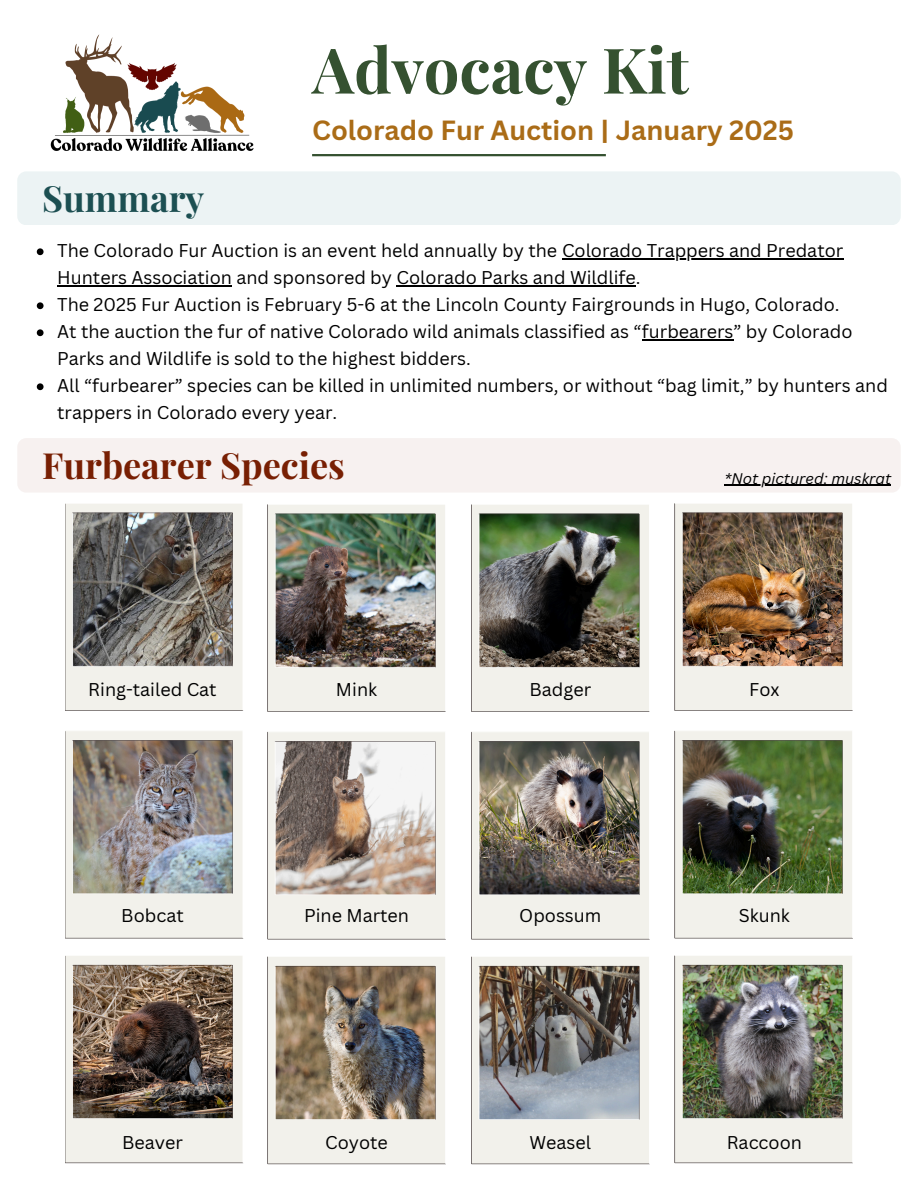
<style>
.page{position:relative;width:918px;height:1188px;background:#fff}
.page>*{position:absolute;margin:0;border:0;box-sizing:border-box;transform-origin:0 0}
.t1{font:700 63px "Playfair Display";color:#355130}
.t2{font:700 36px "Playfair Display";color:#781f03}
.t3{font:700 36px "Playfair Display";color:#1c4f52}
.t4{font:700 27px "Canva Sans";color:#aa6c17}
.t5{font:18px/27px "Canva Sans";color:#000}
.t6{font:italic 15px "Canva Sans";color:#000}
</style>
<div class="page">
<img style="left:50px;top:34px;width:204px;height:117px">
<hr style="left:312px;top:154px;width:294px;height:2px;background:#355130">
<div style="left:17px;top:171px;width:884px;height:54px;background:#ecf3f4;border-radius:9px"></div>
<div style="left:17px;top:438px;width:884px;height:55px;background:#f7f1f0;border-radius:9px"></div>
<svg style="left:37px;top:248px;width:7px;height:7px"></svg>
<hr style="left:562px;top:259px;width:281px;height:1px;background:#000">
<hr style="left:57px;top:286px;width:175px;height:1px;background:#000">
<hr style="left:397px;top:286px;width:239px;height:1px;background:#000">
<svg style="left:37px;top:302px;width:7px;height:7px"></svg>
<svg style="left:37px;top:329px;width:7px;height:7px"></svg>
<hr style="left:642px;top:340px;width:92px;height:1px;background:#000">
<svg style="left:37px;top:383px;width:7px;height:7px"></svg>
<img style="left:267px;top:504px;width:179px;height:208px">
<img style="left:471px;top:504px;width:179px;height:208px">
<img style="left:674px;top:503px;width:179px;height:208px">
<svg style="left:65px;top:503px;width:179px;height:208px;background:#96938e"></svg>
<svg style="left:267px;top:732px;width:178px;height:207px"></svg>
<img style="left:471px;top:732px;width:178px;height:207px">
<img style="left:674px;top:731px;width:179px;height:207px">
<img style="left:65px;top:731px;width:178px;height:207px">
<img style="left:267px;top:956px;width:179px;height:208px">
<svg style="left:471px;top:956px;width:179px;height:208px;background:#a19f9d"></svg>
<img style="left:674px;top:955px;width:179px;height:208px">
<img style="left:65px;top:955px;width:178px;height:208px">
<hr style="left:724px;top:485px;width:167px;height:1px;background:#000">
<p class="t3" style="left:42px;top:173px;width:164px">Summary</p>
<h1 class="t1" style="left:312px;top:26px;width:378px">Advocacy Kit</h1>
<h3 class="t4" style="left:312px;top:111px;width:484px">Colorado Fur Auction | January 2025</h3>
<p class="t5" style="left:57px;top:237px;width:788px">The Colorado Fur Auction is an event held annually by the Colorado Trappers and Predator</p>
<h2 class="t5" style="left:57px;top:264px;width:784px">Hunters Association and sponsored by Colorado Parks and Wildlife.<br>The 2025 Fur Auction is February 5-6 at the Lincoln County Fairgrounds in Hugo, Colorado.</h2>
<p class="t5" style="left:57px;top:318px;width:797px">At the auction the fur of native Colorado wild animals classified as “furbearers” by Colorado<br>Parks and Wildlife is sold to the highest bidders.</p>
<p class="t5" style="left:57px;top:372px;width:832px">All “furbearer” species can be killed in unlimited numbers, or without “bag limit,” by hunters and trappers in Colorado every year.</p>
<p class="t2" style="left:42px;top:440px;width:304px">Furbearer Species</p>
<h4 class="t6" style="left:724px;top:467px;width:168px">*Not pictured: muskrat</h4>
<h4 class="t5" style="left:88px;top:676px;width:130px">Ring-tailed Cat</h4>
<p class="t5" style="left:336px;top:676px;width:43px">Mink</p>
<h4 class="t5" style="left:530px;top:676px;width:63px">Badger</h4>
<p class="t5" style="left:749px;top:676px;width:32px">Fox</p>
<h4 class="t5" style="left:121px;top:901px;width:64px">Bobcat</h4>
<p class="t5" style="left:304px;top:901px;width:107px">Pine Marten</p>
<h4 class="t5" style="left:519px;top:901px;width:84px">Opossum</h4>
<p class="t5" style="left:739px;top:901px;width:53px">Skunk</p>
<p class="t5" style="left:122px;top:1129px;width:62px">Beaver</p>
<h4 class="t5" style="left:325px;top:1129px;width:64px">Coyote</h4>
<p class="t5" style="left:530px;top:1129px;width:63px">Weasel</p>
<h4 class="t5" style="left:727px;top:1129px;width:77px">Raccoon</h4>
</div>
